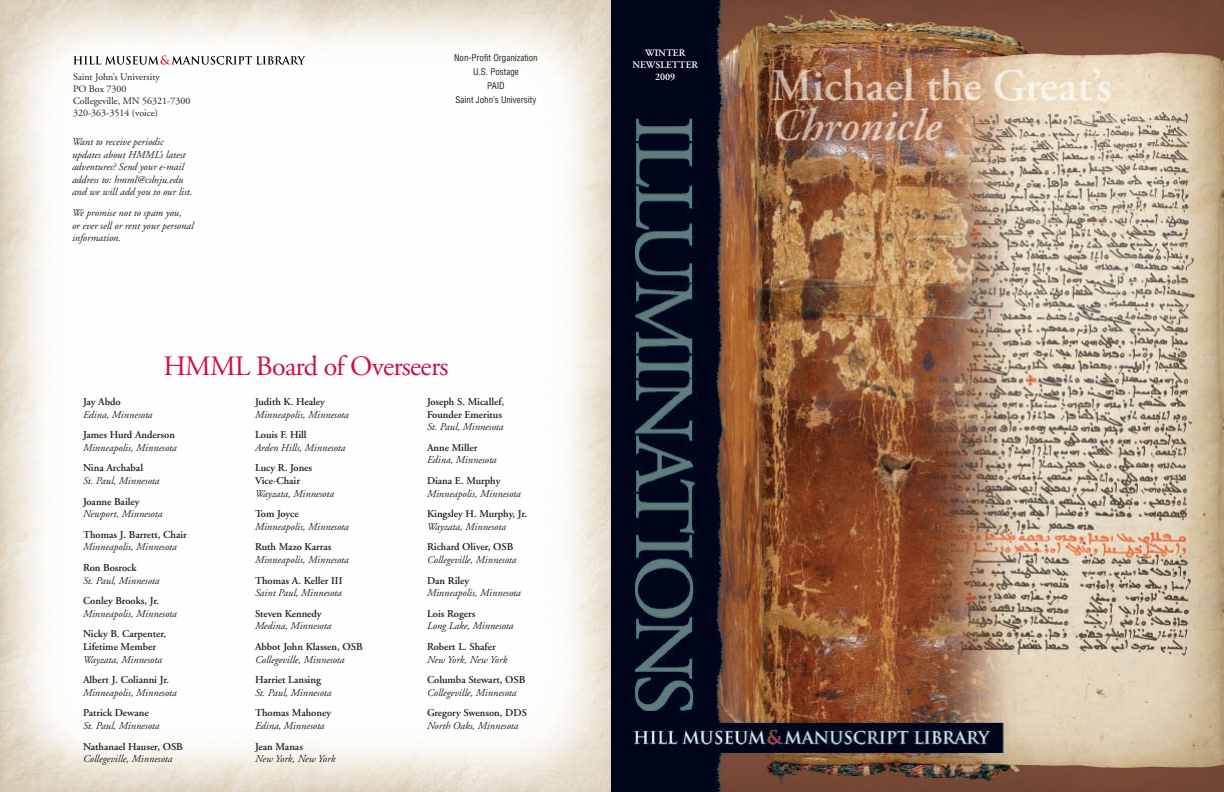
<style>
.page{position:relative;width:1224px;height:792px;background:#fff}
.page>*{position:absolute;margin:0;border:0;box-sizing:border-box;transform-origin:0 0}
.t1{font:28px "Adobe Garamond";letter-spacing:-.025em;color:#cd1141}
.t2{font:italic 10.5px/12.6px "Adobe Garamond";color:#231f20}
.t3{font:600 10.5px/12.6px "Adobe Garamond";color:#231f20}
.t4{font:10px/12px "Adobe Garamond";color:#231f20}
.t5{font:600 10px/12px "Adobe Garamond";color:#fff;text-align:center}
.t6{font:condensed 9px/14px "Helvetica";color:#231f20;text-align:center}
</style>
<div class="page">
<img style="left:0;top:0;width:611px;height:792px">
<img style="left:611px;top:0;width:613px;height:792px">
<svg style="left:73px;top:55px;width:233px;height:9px"></svg>
<p class="t5" style="left:632px;top:47px;width:67px">WINTER<br>NEWSLETTER</p>
<p class="t6" style="left:454px;top:51px;width:85px">Non-Profit Organization<br>U.S. Postage<br>PAID<br>Saint John’s University</p>
<p class="t4" style="left:73px;top:72px;width:88px">Saint John’s University</p>
<p class="t5" style="left:655px;top:71px;width:22px">2009</p>
<p class="t4" style="left:73px;top:84px;width:119px">PO Box 7300<br>Collegeville, MN 56321-7300<br>320-363-3514 (voice)</p>
<p class="t2" style="left:72px;top:136px;width:122px">Want to receive periodic updates about HMML’s latest adventures? Send your e-mail address to: hmml@csbsju.edu and we will add you to our list.</p>
<p class="t2" style="left:72px;top:207px;width:123px">We promise not to spam you,<br>or ever sell or rent your personal information.</p>
<h1 class="t1" style="left:163px;top:355px;width:287px">HMML Board of Overseers</h1>
<p class="t3" style="left:83px;top:396px;width:39px">Jay Abdo</p>
<p class="t2" style="left:83px;top:409px;width:71px">Edina, Minnesota</p>
<p class="t3" style="left:83px;top:430px;width:93px">James Hurd Anderson</p>
<p class="t2" style="left:83px;top:442px;width:95px">Minneapolis, Minnesota</p>
<p class="t3" style="left:83px;top:463px;width:62px">Nina Archabal</p>
<p class="t2" style="left:83px;top:475px;width:78px">St. Paul, Minnesota</p>
<p class="t3" style="left:83px;top:496px;width:58px">Joanne Bailey</p>
<p class="t2" style="left:83px;top:509px;width:81px">Newport, Minnesota</p>
<p class="t3" style="left:83px;top:529px;width:105px">Thomas J. Barrett, Chair</p>
<p class="t2" style="left:83px;top:542px;width:95px">Minneapolis, Minnesota</p>
<p class="t3" style="left:83px;top:562px;width:55px">Ron Bosrock</p>
<p class="t2" style="left:83px;top:575px;width:78px">St. Paul, Minnesota</p>
<p class="t3" style="left:83px;top:596px;width:78px">Conley Brooks, Jr.</p>
<p class="t2" style="left:83px;top:608px;width:95px">Minneapolis, Minnesota</p>
<p class="t3" style="left:83px;top:629px;width:85px">Nicky B. Carpenter,<br>Lifetime Member</p>
<p class="t2" style="left:83px;top:654px;width:81px">Wayzata, Minnesota</p>
<p class="t3" style="left:83px;top:675px;width:88px">Albert J. Colianni Jr.</p>
<p class="t2" style="left:83px;top:687px;width:95px">Minneapolis, Minnesota</p>
<p class="t3" style="left:83px;top:708px;width:67px">Patrick Dewane</p>
<p class="t2" style="left:83px;top:720px;width:78px">St. Paul, Minnesota</p>
<p class="t3" style="left:83px;top:741px;width:101px">Nathanael Hauser, OSB</p>
<p class="t2" style="left:83px;top:754px;width:91px">Collegeville, Minnesota</p>
<p class="t3" style="left:255px;top:396px;width:71px">Judith K. Healey</p>
<p class="t2" style="left:255px;top:409px;width:95px">Minneapolis, Minnesota</p>
<p class="t3" style="left:255px;top:430px;width:53px">Louis F. Hill</p>
<p class="t2" style="left:255px;top:442px;width:92px">Arden Hills, Minnesota</p>
<p class="t3" style="left:255px;top:463px;width:59px">Lucy R. Jones<br>Vice-Chair</p>
<p class="t2" style="left:255px;top:488px;width:81px">Wayzata, Minnesota</p>
<p class="t3" style="left:255px;top:509px;width:45px">Tom Joyce</p>
<p class="t2" style="left:255px;top:521px;width:95px">Minneapolis, Minnesota</p>
<p class="t3" style="left:255px;top:542px;width:78px">Ruth Mazo Karras</p>
<p class="t2" style="left:255px;top:554px;width:95px">Minneapolis, Minnesota</p>
<p class="t3" style="left:255px;top:575px;width:89px">Thomas A. Keller III</p>
<p class="t2" style="left:255px;top:588px;width:88px">Saint Paul, Minnesota</p>
<p class="t3" style="left:255px;top:608px;width:68px">Steven Kennedy</p>
<p class="t2" style="left:255px;top:621px;width:78px">Medina, Minnesota</p>
<p class="t3" style="left:255px;top:641px;width:109px">Abbot John Klassen, OSB</p>
<p class="t2" style="left:255px;top:654px;width:91px">Collegeville, Minnesota</p>
<p class="t3" style="left:255px;top:675px;width:67px">Harriet Lansing</p>
<p class="t2" style="left:255px;top:687px;width:78px">St. Paul, Minnesota</p>
<p class="t3" style="left:255px;top:708px;width:78px">Thomas Mahoney</p>
<p class="t2" style="left:255px;top:720px;width:71px">Edina, Minnesota</p>
<p class="t3" style="left:255px;top:741px;width:49px">Jean Manas</p>
<p class="t2" style="left:255px;top:754px;width:82px">New York, New York</p>
<p class="t3" style="left:427px;top:396px;width:79px">Joseph S. Micallef,<br>Founder Emeritus</p>
<p class="t2" style="left:427px;top:422px;width:78px">St. Paul, Minnesota</p>
<p class="t3" style="left:427px;top:442px;width:52px">Anne Miller</p>
<p class="t2" style="left:427px;top:455px;width:71px">Edina, Minnesota</p>
<p class="t3" style="left:427px;top:475px;width:75px">Diana E. Murphy</p>
<p class="t2" style="left:427px;top:488px;width:95px">Minneapolis, Minnesota</p>
<p class="t3" style="left:427px;top:509px;width:102px">Kingsley H. Murphy, Jr.</p>
<p class="t2" style="left:427px;top:521px;width:81px">Wayzata, Minnesota</p>
<p class="t3" style="left:427px;top:542px;width:88px">Richard Oliver, OSB</p>
<p class="t2" style="left:427px;top:554px;width:91px">Collegeville, Minnesota</p>
<p class="t3" style="left:427px;top:575px;width:44px">Dan Riley</p>
<p class="t2" style="left:427px;top:588px;width:95px">Minneapolis, Minnesota</p>
<p class="t3" style="left:427px;top:608px;width:50px">Lois Rogers</p>
<p class="t2" style="left:427px;top:621px;width:88px">Long Lake, Minnesota</p>
<p class="t3" style="left:427px;top:641px;width:70px">Robert L. Shafer</p>
<p class="t2" style="left:427px;top:654px;width:82px">New York, New York</p>
<p class="t3" style="left:427px;top:675px;width:100px">Columba Stewart, OSB</p>
<p class="t2" style="left:427px;top:687px;width:91px">Collegeville, Minnesota</p>
<p class="t3" style="left:427px;top:708px;width:101px">Gregory Swenson, DDS</p>
<p class="t2" style="left:427px;top:720px;width:93px">North Oaks, Minnesota</p>
</div>
